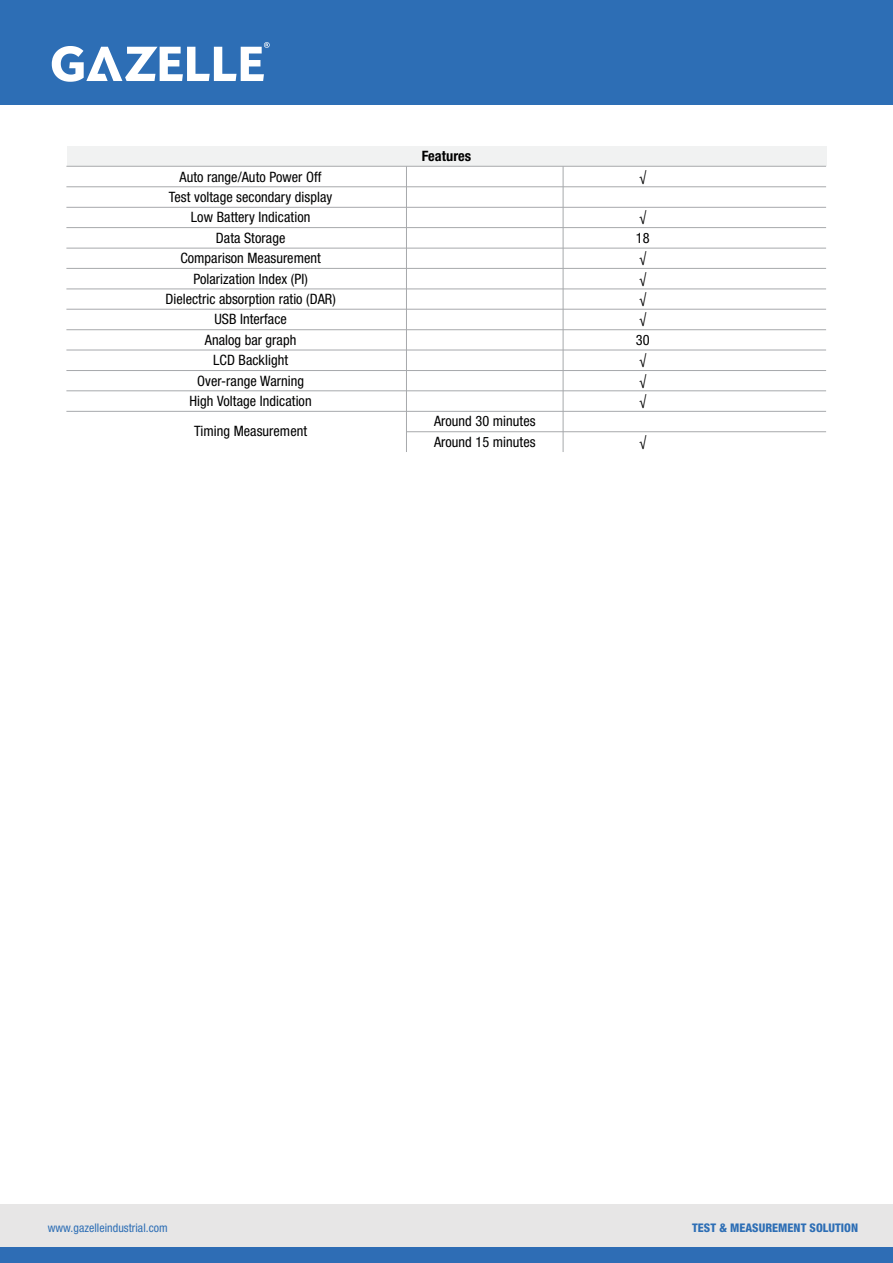
<style>
.page{position:relative;width:893px;height:1263px;background:#fff}
.page>*{position:absolute;margin:0;border:0;box-sizing:border-box;transform-origin:0 0}
.t1{font:condensed 14.25px/20.4px "Helvetica Neue LT Std";letter-spacing:.005em;color:#000}
.t2{font:condensed 14.25px "Helvetica Neue LT Std";color:#000100}
.t3{font:700 condensed 14.25px "Helvetica Neue LT Std";letter-spacing:.005em;color:#000}
.t4{font:condensed 11.85px "Helvetica Neue LT Std";letter-spacing:.005em;color:#2d6eb5}
.t5{font:800 condensed 11.85px "Helvetica Neue LT Std";letter-spacing:.005em;color:#2d6eb5}
</style>
<div class="page">
<div style="left:0;top:1204px;width:893px;height:43px;background:#e7e6e6"></div>
<div style="left:0;top:1247px;width:893px;height:16px;background:#2e6db5"></div>
<div style="left:0;top:0;width:893px;height:105px;background:#2d6eb5"></div>
<svg style="left:52px;top:42px;width:218px;height:40px"></svg>
<div style="left:67px;top:146px;width:759px;height:20px;background:#f1f2f2"></div>
<hr style="left:406px;top:166px;width:1px;height:286px;background:#a7a9ac">
<hr style="left:563px;top:166px;width:1px;height:286px;background:#a7a9ac">
<hr style="left:66px;top:166px;width:760px;height:1px;background:#a7a9ac">
<hr style="left:66px;top:186px;width:760px;height:1px;background:#a7a9ac">
<hr style="left:66px;top:207px;width:760px;height:1px;background:#a7a9ac">
<hr style="left:66px;top:227px;width:760px;height:1px;background:#a7a9ac">
<hr style="left:66px;top:248px;width:760px;height:1px;background:#a7a9ac">
<hr style="left:66px;top:268px;width:760px;height:1px;background:#a7a9ac">
<hr style="left:66px;top:289px;width:760px;height:1px;background:#a7a9ac">
<hr style="left:66px;top:309px;width:760px;height:1px;background:#a7a9ac">
<hr style="left:66px;top:329px;width:760px;height:1px;background:#a7a9ac">
<hr style="left:66px;top:350px;width:760px;height:1px;background:#a7a9ac">
<hr style="left:66px;top:370px;width:760px;height:1px;background:#a7a9ac">
<hr style="left:66px;top:390px;width:760px;height:1px;background:#a7a9ac">
<hr style="left:66px;top:411px;width:760px;height:1px;background:#a7a9ac">
<hr style="left:406px;top:431px;width:420px;height:1px;background:#a7a9ac">
<p class="t1" style="left:180px;top:166px;width:143px">Auto range/Auto Power Off</p>
<p class="t1" style="left:191px;top:207px;width:121px">Low Battery Indication</p>
<p class="t1" style="left:169px;top:187px;width:165px">Test voltage secondary display</p>
<p class="t1" style="left:216px;top:227px;width:71px">Data Storage</p>
<p class="t1" style="left:180px;top:248px;width:142px">Comparison Measurement</p>
<p class="t1" style="left:193px;top:268px;width:116px">Polarization Index (PI)</p>
<p class="t1" style="left:165px;top:289px;width:172px">Dielectric absorption ratio (DAR)</p>
<p class="t1" style="left:214px;top:309px;width:74px">USB Interface</p>
<p class="t1" style="left:205px;top:329px;width:93px">Analog bar graph</p>
<p class="t1" style="left:213px;top:350px;width:76px">LCD Backlight</p>
<p class="t1" style="left:197px;top:370px;width:108px">Over-range Warning</p>
<p class="t1" style="left:190px;top:391px;width:124px">High Voltage Indication</p>
<p class="t1" style="left:194px;top:420px;width:115px">Timing Measurement</p>
<p class="t3" style="left:422px;top:147px;width:51px">Features</p>
<p class="t1" style="left:434px;top:411px;width:103px">Around 30 minutes<br>Around 15 minutes</p>
<p class="t2" style="left:639px;top:168px;width:9px">√</p>
<p class="t2" style="left:639px;top:209px;width:9px">√</p>
<p class="t1" style="left:636px;top:227px;width:15px">18</p>
<p class="t2" style="left:639px;top:250px;width:9px">√</p>
<p class="t2" style="left:639px;top:270px;width:9px">√</p>
<p class="t2" style="left:639px;top:291px;width:9px">√</p>
<p class="t2" style="left:639px;top:311px;width:9px">√</p>
<p class="t1" style="left:636px;top:329px;width:15px">30</p>
<p class="t2" style="left:639px;top:372px;width:9px">√</p>
<p class="t2" style="left:639px;top:352px;width:9px">√</p>
<p class="t2" style="left:639px;top:393px;width:9px">√</p>
<p class="t2" style="left:639px;top:433px;width:9px">√</p>
<p class="t4" style="left:48px;top:1221px;width:122px">www.gazelleindustrial.com</p>
<p class="t5" style="left:692px;top:1221px;width:168px">TEST &amp; MEASUREMENT SOLUTION</p>
</div>
